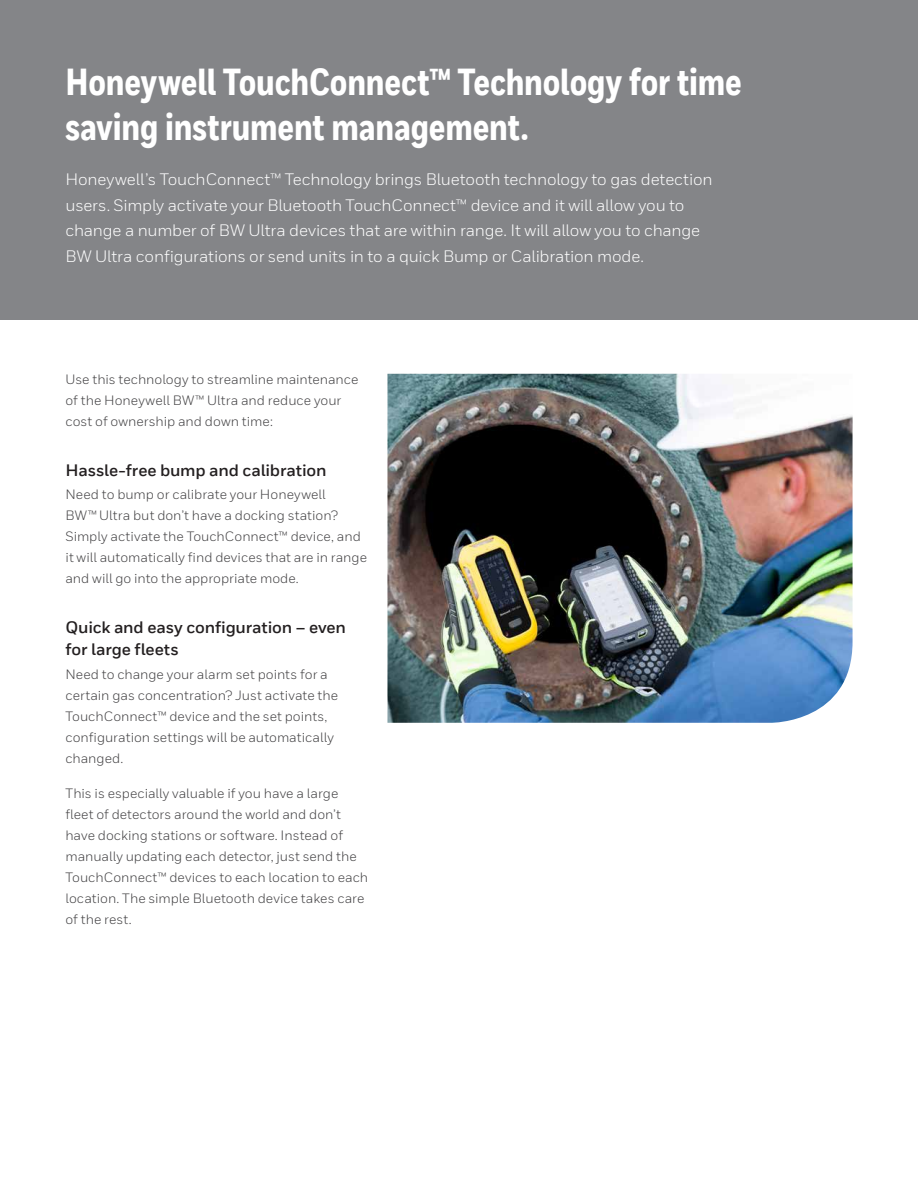
<style>
.page{position:relative;width:918px;height:1188px;background:#fff}
.page>*{position:absolute;margin:0;border:0;box-sizing:border-box;transform-origin:0 0}
.t1{font:800 37.5px/45px "Honeywell Cond TT";letter-spacing:-.005em;color:#fff}
.t2{font:16.5px/25.5px "Honeywell Sans TT";letter-spacing:-.01em;color:#fff}
.t3{font:700 16.5px/22.5px "Honeywell Sans TT";letter-spacing:-.01em;color:#231f20}
.t4{font:13.5px/21px "Honeywell Sans TT";color:#414042}
</style>
<div class="page">
<div style="left:0;top:0;width:918px;height:320px;background:#848588"></div>
<img style="left:387px;top:374px;width:466px;height:349px">
<h1 class="t1" style="left:65px;top:60px;width:678px">Honeywell TouchConnect™ Technology for time saving instrument management.</h1>
<p class="t2" style="left:65px;top:167px;width:649px">Honeywell’s TouchConnect™ Technology brings Bluetooth technology to gas detection users. Simply activate your Bluetooth TouchConnect™ device and it will allow you to change a number of BW Ultra devices that are within range. It will allow you to change BW Ultra configurations or send units in to a quick Bump or Calibration mode.</p>
<p class="t4" style="left:65px;top:369px;width:295px">Use this technology to streamline maintenance of the Honeywell BW™ Ultra and reduce your cost of ownership and down time:</p>
<p class="t3" style="left:65px;top:459px;width:263px">Hassle-free bump and calibration</p>
<p class="t4" style="left:65px;top:484px;width:303px">Need to bump or calibrate your Honeywell<br>BW™ Ultra but don’t have a docking station?<br>Simply activate the TouchConnect™ device, and it will automatically find devices that are in range and will go into the appropriate mode.</p>
<p class="t3" style="left:65px;top:616px;width:282px">Quick and easy configuration – even for large fleets</p>
<p class="t4" style="left:65px;top:664px;width:274px">Need to change your alarm set points for a certain gas concentration? Just activate the TouchConnect™ device and the set points, configuration settings will be automatically changed.</p>
<p class="t4" style="left:65px;top:783px;width:304px">This is especially valuable if you have a large fleet of detectors around the world and don’t have docking stations or software. Instead of manually updating each detector, just send the TouchConnect™ devices to each location to each location. The simple Bluetooth device takes care of the rest.</p>
</div>
